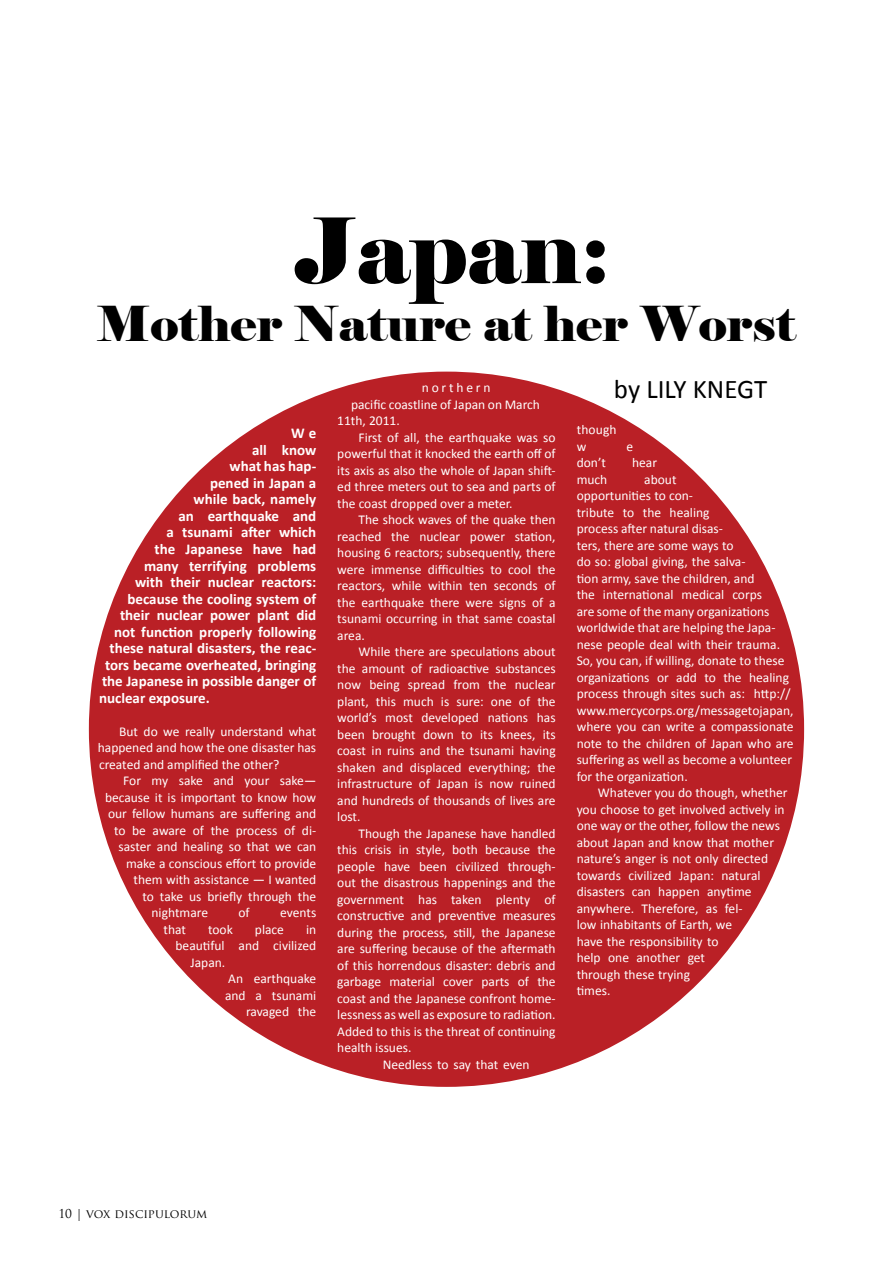
<style>
.page{position:relative;width:893px;height:1263px;background:#fff}
.page>*{position:absolute;margin:0;border:0;box-sizing:border-box;transform-origin:0 0}
.t1{font:90px "Elephant";color:#000}
.t2{font:48px "Elephant";color:#000}
.t3{font:27px "Calibri";color:#000}
.t4{font:700 15px "Calibri";color:#fff}
.t5{font:13.5px/16.5px "Calibri";color:#fff}
.t6{font:13.5px "Calibri";letter-spacing:.21em;color:#fff}
.t7{font:12px "Trajan Pro";letter-spacing:-.005em;color:#000}
</style>
<div class="page">
<div style="left:93px;top:375px;width:707px;height:708px;background:#ba2026;border-radius:50%"></div>
<h1 class="t1" style="left:296px;top:195px;width:316px">Japan:</h1>
<h2 class="t2" style="left:97px;top:293px;width:701px">Mother Nature at her Worst</h2>
<h3 class="t3" style="left:614px;top:372px;width:155px">by LILY KNEGT</h3>
<p class="t6" style="left:422px;top:379px;width:70px">northern</p>
<p class="t5" style="left:351px;top:395px;width:190px">pacific coastline of Japan on March</p>
<p class="t5" style="left:337px;top:412px;width:64px">11th, 2011.</p>
<p class="t5" style="left:359px;top:428px;width:199px">First of all, the earthquake was so</p>
<p class="t5" style="left:337px;top:445px;width:220px">powerful that it knocked the earth off of</p>
<p class="t5" style="left:337px;top:461px;width:220px">its axis as also the whole of Japan shift-</p>
<p class="t5" style="left:337px;top:478px;width:220px">ed three meters out to sea and parts of</p>
<p class="t5" style="left:337px;top:494px;width:177px">the coast dropped over a meter.</p>
<p class="t5" style="left:359px;top:511px;width:199px">The shock waves of the quake then</p>
<p class="t5" style="left:337px;top:527px;width:220px">reached the nuclear power station,</p>
<p class="t5" style="left:337px;top:544px;width:220px">housing 6 reactors; subsequently, there</p>
<p class="t5" style="left:337px;top:560px;width:220px">were immense difficulties to cool the</p>
<p class="t5" style="left:337px;top:577px;width:220px">reactors, while within ten seconds of</p>
<p class="t5" style="left:337px;top:593px;width:220px">the earthquake there were signs of a</p>
<p class="t5" style="left:337px;top:610px;width:220px">tsunami occurring in that same coastal</p>
<p class="t5" style="left:337px;top:626px;width:29px">area.</p>
<p class="t5" style="left:359px;top:643px;width:199px">While there are speculations about</p>
<p class="t5" style="left:337px;top:659px;width:220px">the amount of radioactive substances</p>
<p class="t5" style="left:337px;top:676px;width:220px">now being spread from the nuclear</p>
<p class="t5" style="left:337px;top:692px;width:220px">plant, this much is sure: one of the</p>
<p class="t5" style="left:337px;top:709px;width:220px">world’s most developed nations has</p>
<p class="t5" style="left:337px;top:725px;width:220px">been brought down to its knees, its</p>
<p class="t5" style="left:337px;top:742px;width:220px">coast in ruins and the tsunami having</p>
<p class="t5" style="left:337px;top:758px;width:220px">shaken and displaced everything; the</p>
<p class="t5" style="left:337px;top:775px;width:220px">infrastructure of Japan is now ruined</p>
<p class="t5" style="left:337px;top:791px;width:220px">and hundreds of thousands of lives are</p>
<p class="t5" style="left:337px;top:808px;width:25px">lost.</p>
<p class="t5" style="left:359px;top:824px;width:199px">Though the Japanese have handled</p>
<p class="t5" style="left:337px;top:841px;width:220px">this crisis in style, both because the</p>
<p class="t5" style="left:337px;top:857px;width:220px">people have been civilized through-</p>
<p class="t5" style="left:337px;top:874px;width:220px">out the disastrous happenings and the</p>
<p class="t5" style="left:337px;top:890px;width:220px">government has taken plenty of</p>
<p class="t5" style="left:337px;top:907px;width:220px">constructive and preventive measures</p>
<p class="t5" style="left:337px;top:923px;width:220px">during the process, still, the Japanese</p>
<p class="t5" style="left:337px;top:940px;width:220px">are suffering because of the aftermath</p>
<p class="t5" style="left:337px;top:956px;width:220px">of this horrendous disaster: debris and</p>
<p class="t5" style="left:337px;top:973px;width:220px">garbage material cover parts of the</p>
<p class="t5" style="left:337px;top:989px;width:220px">coast and the Japanese confront home-</p>
<p class="t5" style="left:337px;top:1006px;width:220px">lessness as well as exposure to radiation.</p>
<p class="t5" style="left:337px;top:1022px;width:220px">Added to this is the threat of continuing</p>
<p class="t5" style="left:337px;top:1039px;width:76px">health issues.</p>
<p class="t5" style="left:383px;top:1055px;width:148px">Needless to say that even</p>
<p class="t5" style="left:577px;top:421px;width:41px">though w</p>
<p class="t4" style="left:291px;top:424px;width:26px">W e</p>
<p class="t4" style="left:252px;top:441px;width:66px">all know</p>
<p class="t4" style="left:230px;top:457px;width:88px">what has hap-</p>
<p class="t4" style="left:210px;top:474px;width:108px">pened in Japan a</p>
<p class="t4" style="left:194px;top:490px;width:124px">while back, namely</p>
<p class="t4" style="left:179px;top:507px;width:139px">an earthquake and</p>
<p class="t4" style="left:167px;top:523px;width:151px">a tsunami after which</p>
<p class="t4" style="left:155px;top:540px;width:163px">the Japanese have had</p>
<p class="t4" style="left:144px;top:556px;width:174px">many terrifying problems</p>
<p class="t4" style="left:135px;top:573px;width:183px">with their nuclear reactors:</p>
<p class="t4" style="left:128px;top:589px;width:190px">because the cooling system of</p>
<p class="t4" style="left:120px;top:606px;width:198px">their nuclear power plant did</p>
<p class="t4" style="left:114px;top:622px;width:204px">not function properly following</p>
<p class="t4" style="left:110px;top:639px;width:208px">these natural disasters, the reac-</p>
<p class="t4" style="left:105px;top:655px;width:213px">tors became overheated, bringing</p>
<p class="t4" style="left:102px;top:672px;width:216px">the Japanese in possible danger of</p>
<p class="t4" style="left:99px;top:688px;width:112px">nuclear exposure.</p>
<p class="t5" style="left:98px;top:722px;width:220px;text-align:justify;text-indent:21px">But do we really understand what happened and how the one disaster has created and amplified the other?</p>
<p class="t5" style="left:123px;top:772px;width:194px">For my sake and your sake—</p>
<p class="t5" style="left:105px;top:788px;width:213px">because it is important to know how</p>
<p class="t5" style="left:108px;top:805px;width:210px">our fellow humans are suffering and</p>
<p class="t5" style="left:114px;top:821px;width:204px">to be aware of the process of di-</p>
<p class="t5" style="left:119px;top:838px;width:199px">saster and healing so that we can</p>
<p class="t5" style="left:126px;top:854px;width:192px">make a conscious effort to provide</p>
<p class="t5" style="left:134px;top:871px;width:184px">them with assistance — I wanted</p>
<p class="t5" style="left:143px;top:887px;width:175px">to take us briefly through the</p>
<p class="t5" style="left:152px;top:904px;width:58px">nightmare</p>
<p class="t5" style="left:238px;top:904px;width:13px">of</p>
<p class="t5" style="left:280px;top:904px;width:38px">events</p>
<p class="t5" style="left:164px;top:920px;width:24px">that</p>
<p class="t5" style="left:208px;top:920px;width:26px">took</p>
<p class="t5" style="left:255px;top:920px;width:31px">place</p>
<p class="t5" style="left:306px;top:920px;width:12px">in</p>
<p class="t5" style="left:176px;top:937px;width:142px">beautiful and civilized</p>
<p class="t5" style="left:191px;top:953px;width:36px">Japan.</p>
<p class="t5" style="left:228px;top:970px;width:89px">An earthquake</p>
<p class="t5" style="left:225px;top:986px;width:93px">and a tsunami</p>
<p class="t5" style="left:246px;top:1003px;width:72px">ravaged the</p>
<p class="t5" style="left:626px;top:437px;width:8px">e</p>
<p class="t5" style="left:577px;top:454px;width:31px">don’t</p>
<p class="t5" style="left:632px;top:454px;width:26px">hear</p>
<p class="t5" style="left:577px;top:470px;width:32px">much</p>
<p class="t5" style="left:577px;top:470px;width:218px;text-indent:68px">about<br>opportunities to con-<br>tribute to the healing<br>process after natural disas-<br>ters, there are some ways to<br>do so: global giving, the salva-<br>tion army, save the children, and<br>the international medical corps<br>are some of the many organizations worldwide that are helping the Japa&shy;nese people deal with their trauma.<br>So, you can, if willing, donate to these organizations or add to the healing process through sites such as: http:// www.mercycorps.org/messagetojapan, where you can write a compassionate note to the children of Japan who are suffering as well as become a volunteer for the organization.</p>
<p class="t5" style="left:577px;top:784px;width:212px;text-indent:21px">Whatever you do though, whether you choose to get involved actively in one way or the other, follow the news about Japan and know that mother nature’s anger is not only directed towards civilized Japan: natural disasters can happen anytime anywhere. Therefore, as fel-<br>low inhabitants of Earth, we<br>have the responsibility to<br>help one another get<br>through these trying<br>times.</p>
<p class="t7" style="left:58px;top:1206px;width:150px">10 | VOX DISCIPULORUM</p>
</div>
